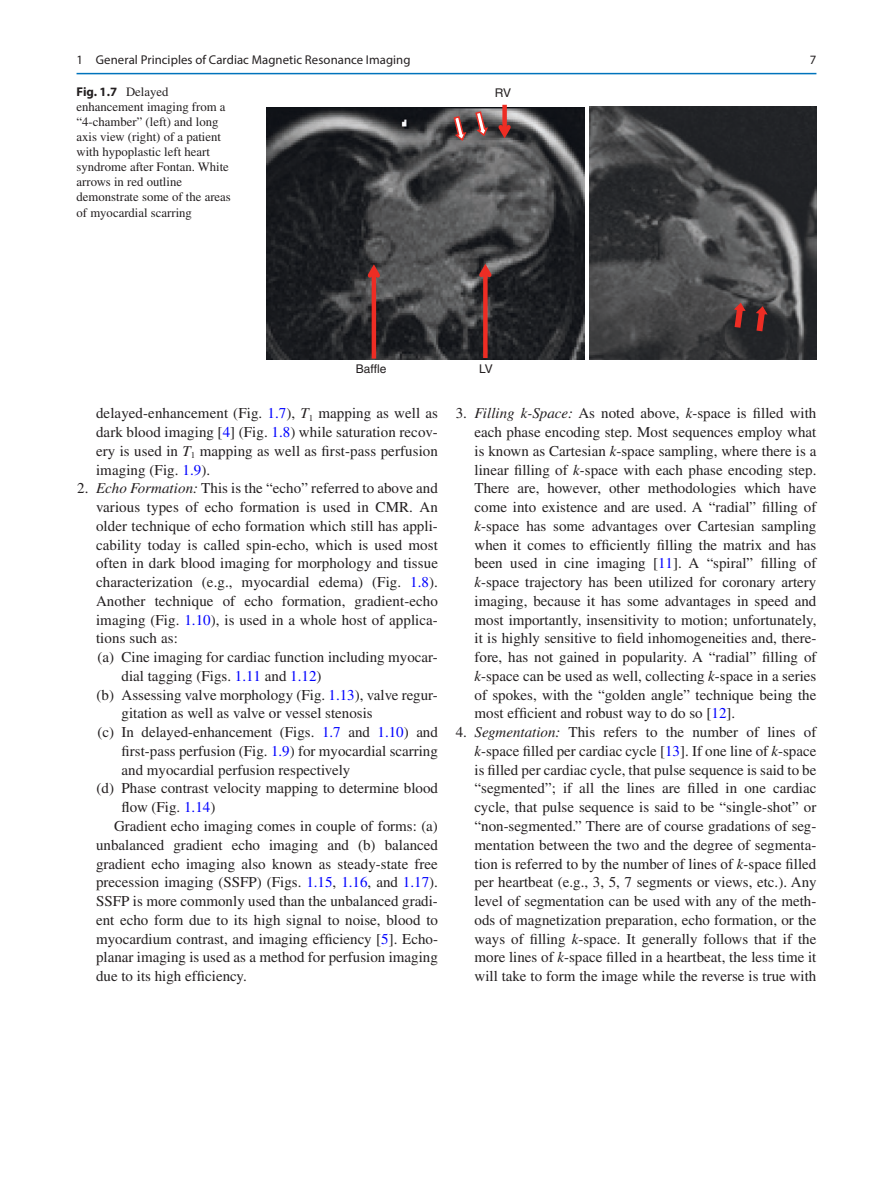
<style>
.page{position:relative;width:893px;height:1187px;background:#fff}
.page>*{position:absolute;margin:0;border:0;box-sizing:border-box;transform-origin:0 0}
.t1{font:15px/18.8px "Times LT Std";color:#231f20;text-align:justify}
.t2{font:12.75px/15px "Times LT Std";color:#231f20}
.t3{font:12.75px "Myriad Pro";letter-spacing:.005em;color:#231f20}
.t4{font:700 12.75px "Myriad Pro";color:#231f20}
.t5{font:12px "Helvetica 7";color:#231f20}
.s1{font-family:"Times LT Std";font-weight:400}
.s2{color:#00f}
.s3{font-style:italic}
</style>
<div class="page">
<img style="left:267px;top:107px;width:318px;height:252px">
<img style="left:589px;top:106px;width:227px;height:253px">
<svg style="left:732px;top:301px;width:15px;height:27px"></svg>
<svg style="left:754px;top:305px;width:15px;height:27px"></svg>
<svg style="left:474px;top:110px;width:15px;height:27px"></svg>
<svg style="left:453px;top:115px;width:15px;height:27px"></svg>
<hr style="left:372px;top:269px;width:4px;height:89px;background:#ee2d24">
<svg style="left:364px;top:260px;width:20px;height:21px"></svg>
<div style="left:483px;top:268px;width:5px;height:90px;background:#ee2d24"></div>
<svg style="left:475px;top:259px;width:20px;height:22px"></svg>
<div style="left:502px;top:105px;width:5px;height:29px;background:#ee2d24"></div>
<svg style="left:495px;top:121px;width:20px;height:22px"></svg>
<hr style="left:77px;top:73px;width:739px;height:1px;background:#0073bc">
<p class="t3" style="left:77px;top:52px;width:335px">1 General Principles of Cardiac Magnetic Resonance Imaging</p>
<p class="t4" style="left:77px;top:84px;width:93px">Fig. 1.7 <span class="s1">Delayed</span></p>
<p class="t5" style="left:495px;top:86px;width:18px">RV</p>
<p class="t2" style="left:77px;top:100px;width:156px">enhancement imaging from a “4-chamber” (left) and long axis view (right) of a patient with hypoplastic left heart syndrome after Fontan. White arrows in red outline demonstrate some of the areas of myocardial scarring</p>
<p class="t5" style="left:356px;top:361px;width:32px">Baffle</p>
<p class="t5" style="left:479px;top:361px;width:15px">LV</p>
<p class="t3" style="left:810px;top:52px;width:8px">7</p>
<p class="t1" style="left:96px;top:404px;width:343px">delayed-enhancement (Fig. <span class="s2">1.7</span>), <span class="s3">T</span><sub>1</sub> mapping as well as dark blood imaging [<span class="s2">4</span>] (Fig. <span class="s2">1.8</span>) while saturation recov&shy;ery is used in <span class="s3">T</span><sub>1</sub> mapping as well as first-pass perfusion imaging (Fig. <span class="s2">1.9</span>).</p>
<p class="t1" style="left:96px;top:479px;width:343px;text-indent:-19px">2. <span class="s3">Echo Formation:</span> This is the “echo” referred to above and various types of echo formation is used in CMR. An older technique of echo formation which still has appli&shy;cability today is called spin-echo, which is used most often in dark blood imaging for morphology and tissue characterization (e.g., myocardial edema) (Fig. <span class="s2">1.8</span>).<br>Another technique of echo formation, gradient-echo imaging (Fig. <span class="s2">1.10</span>), is used in a whole host of applica&shy;tions such as:</p>
<p class="t1" style="left:122px;top:647px;width:318px;text-indent:-24px">(a) Cine imaging for cardiac function including myocar&shy;dial tagging (Figs. <span class="s2">1.11</span> and <span class="s2">1.12</span>)</p>
<p class="t1" style="left:122px;top:685px;width:318px;text-indent:-25px">(b) Assessing valve morphology (Fig. <span class="s2">1.13</span>), valve regur&shy;gitation as well as valve or vessel stenosis</p>
<p class="t1" style="left:122px;top:722px;width:318px;text-indent:-24px">(c) In delayed-enhancement (Figs. <span class="s2">1.7</span> and <span class="s2">1.10</span>) and first-pass perfusion (Fig. <span class="s2">1.9</span>) for myocardial scarring and myocardial perfusion respectively</p>
<p class="t1" style="left:122px;top:779px;width:318px;text-indent:-25px">(d) Phase contrast velocity mapping to determine blood flow (Fig. <span class="s2">1.14</span>)</p>
<p class="t1" style="left:96px;top:816px;width:343px;text-indent:18px">Gradient echo imaging comes in couple of forms: (a) unbalanced gradient echo imaging and (b) balanced gradient echo imaging also known as steady-state free precession imaging (SSFP) (Figs. <span class="s2">1.15</span>, <span class="s2">1.16</span>, and <span class="s2">1.17</span>).<br>SSFP is more commonly used than the unbalanced gradi&shy;ent echo form due to its high signal to noise, blood to myocardium contrast, and imaging efficiency [<span class="s2">5</span>]. Echo&shy;planar imaging is used as a method for perfusion imaging due to its high efficiency.</p>
<p class="t1" style="left:474px;top:404px;width:343px;text-indent:-19px">3. <span class="s3">Filling k-Space:</span> As noted above, <span class="s3">k</span>-space is filled with each phase encoding step. Most sequences employ what is known as Cartesian <span class="s3">k</span>-space sampling, where there is a linear filling of <span class="s3">k</span>-space with each phase encoding step.<br>There are, however, other methodologies which have come into existence and are used. A “radial” filling of <span class="s3">k</span>-space has some advantages over Cartesian sampling when it comes to efficiently filling the matrix and has been used in cine imaging [<span class="s2">11</span>]. A “spiral” filling of <span class="s3">k</span>-space trajectory has been utilized for coronary artery imaging, because it has some advantages in speed and most importantly, insensitivity to motion; unfortunately, it is highly sensitive to field inhomogeneities and, there&shy;fore, has not gained in popularity. A “radial” filling of <span class="s3">k</span>-space can be used as well, collecting <span class="s3">k</span>-space in a series of spokes, with the “golden angle” technique being the most efficient and robust way to do so [<span class="s2">12</span>].</p>
<p class="t1" style="left:474px;top:722px;width:343px;text-indent:-19px">4. <span class="s3">Segmentation:</span> This refers to the number of lines of <span class="s3">k</span>-space filled per cardiac cycle [<span class="s2">13</span>]. If one line of <span class="s3">k</span>-space is filled per cardiac cycle, that pulse sequence is said to be “segmented”; if all the lines are filled in one cardiac cycle, that pulse sequence is said to be “single-shot” or “non-segmented.” There are of course gradations of seg&shy;mentation between the two and the degree of segmenta&shy;tion is referred to by the number of lines of <span class="s3">k</span>-space filled per heartbeat (e.g., 3, 5, 7 segments or views, etc.). Any level of segmentation can be used with any of the meth&shy;ods of magnetization preparation, echo formation, or the ways of filling <span class="s3">k</span>-space. It generally follows that if the more lines of <span class="s3">k</span>-space filled in a heartbeat, the less time it will take to form the image while the reverse is true with</p>
</div>
